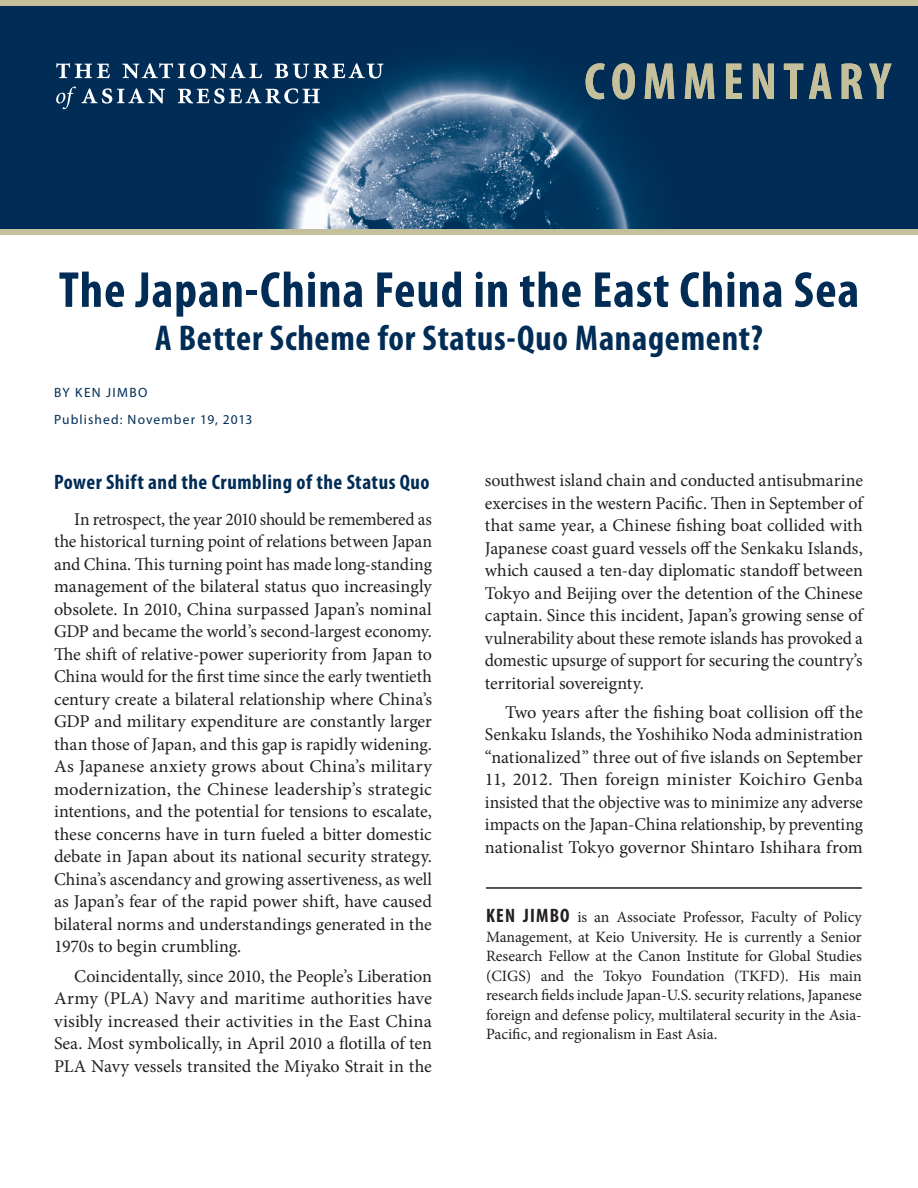
<style>
.page{position:relative;width:918px;height:1188px;background:#fff}
.page>*{position:absolute;margin:0;border:0;box-sizing:border-box;transform-origin:0 0}
.Expert_Commentary__H{font:700 condensed 52.5px "Myriad Pro";letter-spacing:.12em;color:#c5c09c}
.Expert_Commentary__A{font:700 condensed 51px "Myriad Pro";letter-spacing:.02em;color:#002c55}
.Expert_Commentary__A-2{font:700 condensed 36px "Myriad Pro";letter-spacing:.02em;color:#002c55}
.Expert_Commentary__H-2{font:700 condensed 21px "Myriad Pro";letter-spacing:.025em;color:#002c55}
.Expert_Commentary__B{font:18px/22.5px "Minion Pro";color:#231f20;text-align:justify}
.Expert_Commentary__A-3{font:15.75px/19.5px "Minion Pro";color:#231f20;text-align:justify}
.Expert_Commentary__P{font:13.5px "Myriad Pro";letter-spacing:.08em;color:#002c55}
.Expert_Commentary__B-2{font:13.5px "Myriad Pro";letter-spacing:.105em;color:#002c55}
.s1{font-family:"Myriad Pro";font-weight:700;font-stretch:condensed;font-size:19.5px}
</style>
<div class="page">
<div style="left:0;top:0;width:918px;height:230px;background:#002c55"></div>
<img style="left:208px;top:62px;width:523px;height:168px">
<svg style="left:56px;top:63px;width:54px;height:15px"></svg>
<svg style="left:122px;top:63px;width:140px;height:16px"></svg>
<svg style="left:275px;top:63px;width:108px;height:16px"></svg>
<svg style="left:56px;top:86px;width:20px;height:23px"></svg>
<svg style="left:82px;top:88px;width:83px;height:16px"></svg>
<svg style="left:178px;top:88px;width:142px;height:16px"></svg>
<div style="left:0;top:0;width:918px;height:5px;background:#c5c09c"></div>
<div style="left:0;top:230px;width:918px;height:5px;background:#c5c09c"></div>
<hr style="left:486px;top:887px;width:376px;height:2px;background:#231f20">
<p class="Expert_Commentary__H" style="left:584px;top:49px;width:308px">COMMENTARY</p>
<p class="Expert_Commentary__A" style="left:59px;top:258px;width:802px">The Japan-China Feud in the East China Sea</p>
<p class="Expert_Commentary__A-2" style="left:155px;top:316px;width:609px">A Better Scheme for Status-Quo Management?</p>
<p class="Expert_Commentary__B-2" style="left:54px;top:384px;width:95px">BY KEN JIMBO</p>
<p class="Expert_Commentary__P" style="left:54px;top:411px;width:200px">Published: November 19, 2013</p>
<p class="Expert_Commentary__H-2" style="left:54px;top:469px;width:377px">Power Shift and the Crumbling of the Status Quo</p>
<p class="Expert_Commentary__B" style="left:54px;top:508px;width:380px;text-indent:20px">In retrospect, the year 2010 should be remembered as the historical turning point of relations between Japan and China. This turning point has made long-standing management of the bilateral status quo increasingly obsolete. In 2010, China surpassed Japan’s nominal GDP and became the world’s second-largest economy.<br>The shift of relative-power superiority from Japan to China would for the first time since the early twentieth century create a bilateral relationship where China’s GDP and military expenditure are constantly larger than those of Japan, and this gap is rapidly widening.<br>As Japanese anxiety grows about China’s military modernization, the Chinese leadership’s strategic intentions, and the potential for tensions to escalate, these concerns have in turn fueled a bitter domestic debate in Japan about its national security strategy.<br>China’s ascendancy and growing assertiveness, as well as Japan’s fear of the rapid power shift, have caused bilateral norms and understandings generated in the 1970s to begin crumbling.</p>
<p class="Expert_Commentary__B" style="left:54px;top:965px;width:379px;text-indent:20px">Coincidentally, since 2010, the People’s Liberation Army (PLA) Navy and maritime authorities have visibly increased their activities in the East China Sea. Most symbolically, in April 2010 a flotilla of ten PLA Navy vessels transited the Miyako Strait in the</p>
<p class="Expert_Commentary__B" style="left:485px;top:469px;width:380px">southwest island chain and conducted antisubmarine exercises in the western Pacific. Then in September of that same year, a Chinese fishing boat collided with Japanese coast guard vessels off the Senkaku Islands, which caused a ten-day diplomatic standoff between Tokyo and Beijing over the detention of the Chinese captain. Since this incident, Japan’s growing sense of vulnerability about these remote islands has provoked a domestic upsurge of support for securing the country’s territorial sovereignty.</p>
<p class="Expert_Commentary__B" style="left:485px;top:701px;width:380px;text-indent:20px">Two years after the fishing boat collision off the Senkaku Islands, the Yoshihiko Noda administration “nationalized” three out of five islands on September 11, 2012. Then foreign minister Koichiro Genba insisted that the objective was to minimize any adverse impacts on the Japan-China relationship, by preventing nationalist Tokyo governor Shintaro Ishihara from</p>
<p class="Expert_Commentary__A-3" style="left:486px;top:908px;width:377px"><span class="s1">KEN JIMBO</span> is an Associate Professor, Faculty of Policy Management, at Keio University. He is currently a Senior Research Fellow at the Canon Institute for Global Studies (CIGS) and the Tokyo Foundation (TKFD). His main research fields include Japan-U.S. security relations, Japanese foreign and defense policy, multilateral security in the Asia-Pacific, and regionalism in East Asia.</p>
</div>
